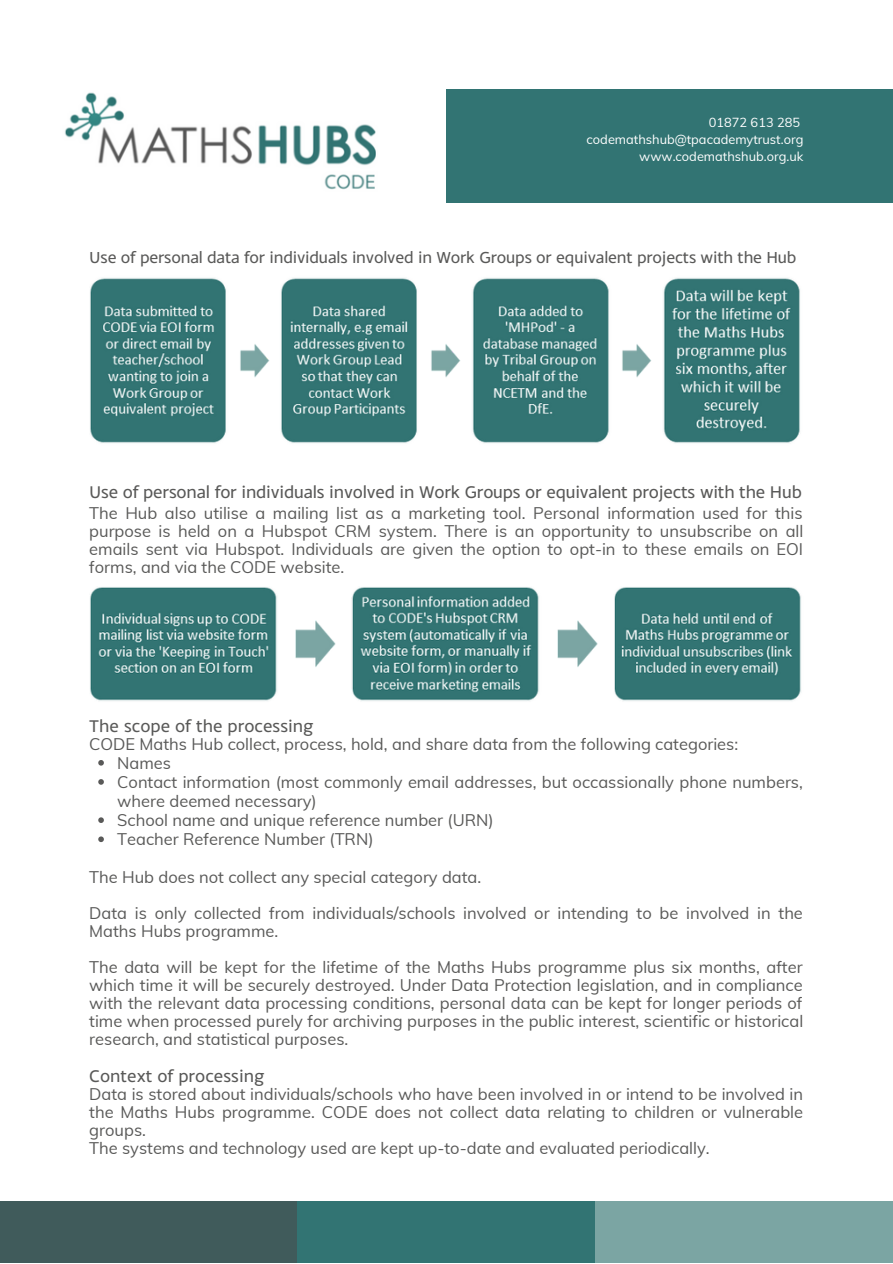
<style>
.page{position:relative;width:893px;height:1264px;background:#fff}
.page>*{position:absolute;margin:0;border:0;box-sizing:border-box;transform-origin:0 0}
.t1{font:18px "Monsal Gothic";letter-spacing:-.01em;color:#595958}
.t2{font:16.95px "Monsal Gothic";letter-spacing:-.01em;color:#595958}
.t3{font:16.5px/18px "Muli";color:#595958}
.t4{font:12.75px/16.8px "Muli";color:#fff;text-align:right}
</style>
<div class="page">
<div style="left:446px;top:89px;width:446px;height:114px;background:#327473"></div>
<div style="left:0;top:1201px;width:298px;height:61px;background:#405b5b"></div>
<div style="left:297px;top:1201px;width:298px;height:61px;background:#327473"></div>
<div style="left:595px;top:1201px;width:297px;height:61px;background:#7ba5a3"></div>
<img style="left:65px;top:92px;width:311px;height:98px">
<img style="left:90px;top:278px;width:710px;height:165px">
<img style="left:90px;top:587px;width:711px;height:114px">
<svg style="left:98px;top:760px;width:6px;height:5px"></svg>
<svg style="left:98px;top:779px;width:6px;height:5px"></svg>
<svg style="left:98px;top:817px;width:6px;height:6px"></svg>
<svg style="left:98px;top:836px;width:6px;height:6px"></svg>
<p class="t4" style="left:586px;top:114px;width:218px">01872 613 285 codemathshub@tpacademytrust.org www.codemathshub.org.uk</p>
<p class="t2" style="left:89px;top:247px;width:708px">Use of personal data for individuals involved in Work Groups or equivalent projects with the Hub</p>
<p class="t1" style="left:89px;top:481px;width:714px">Use of personal for individuals involved in Work Groups or equivalent projects with the Hub</p>
<p class="t3" style="left:89px;top:503px;width:715px;text-align:justify">The Hub also utilise a mailing list as a marketing tool. Personal information used for this purpose is held on a Hubspot CRM system. There is an opportunity to unsubscribe on all emails sent via Hubspot. Individuals are given the option to opt-in to these emails on EOI forms, and via the CODE website.</p>
<p class="t1" style="left:89px;top:715px;width:226px">The scope of the processing</p>
<p class="t3" style="left:89px;top:734px;width:650px">CODE Maths Hub collect, process, hold, and share data from the following categories:</p>
<p class="t3" style="left:117px;top:753px;width:687px;line-height:19px">Names<br>Contact information (most commonly email addresses, but occassionally phone numbers, where deemed necessary)<br>School name and unique reference number (URN)<br>Teacher Reference Number (TRN)</p>
<p class="t3" style="left:89px;top:858px;width:715px;line-height:36px">The Hub does not collect any special category data.<br>Data is only collected from individuals/schools involved or intending to be involved in the</p>
<p class="t3" style="left:89px;top:912px;width:714px;line-height:36px">Maths Hubs programme.<br>The data will be kept for the lifetime of the Maths Hubs programme plus six months, after</p>
<p class="t3" style="left:89px;top:975px;width:715px;text-align:justify">which time it will be securely destroyed. Under Data Protection legislation, and in compliance with the relevant data processing conditions, personal data can be kept for longer periods of time when processed purely for archiving purposes in the public interest, scientific or historical research, and statistical purposes.</p>
<p class="t1" style="left:89px;top:1065px;width:176px">Context of processing</p>
<p class="t3" style="left:89px;top:1084px;width:715px">Data is stored about individuals/schools who have been involved in or intend to be involved in the Maths Hubs programme. CODE does not collect data relating to children or vulnerable groups.<br>The systems and technology used are kept up-to-date and evaluated periodically.</p>
</div>
